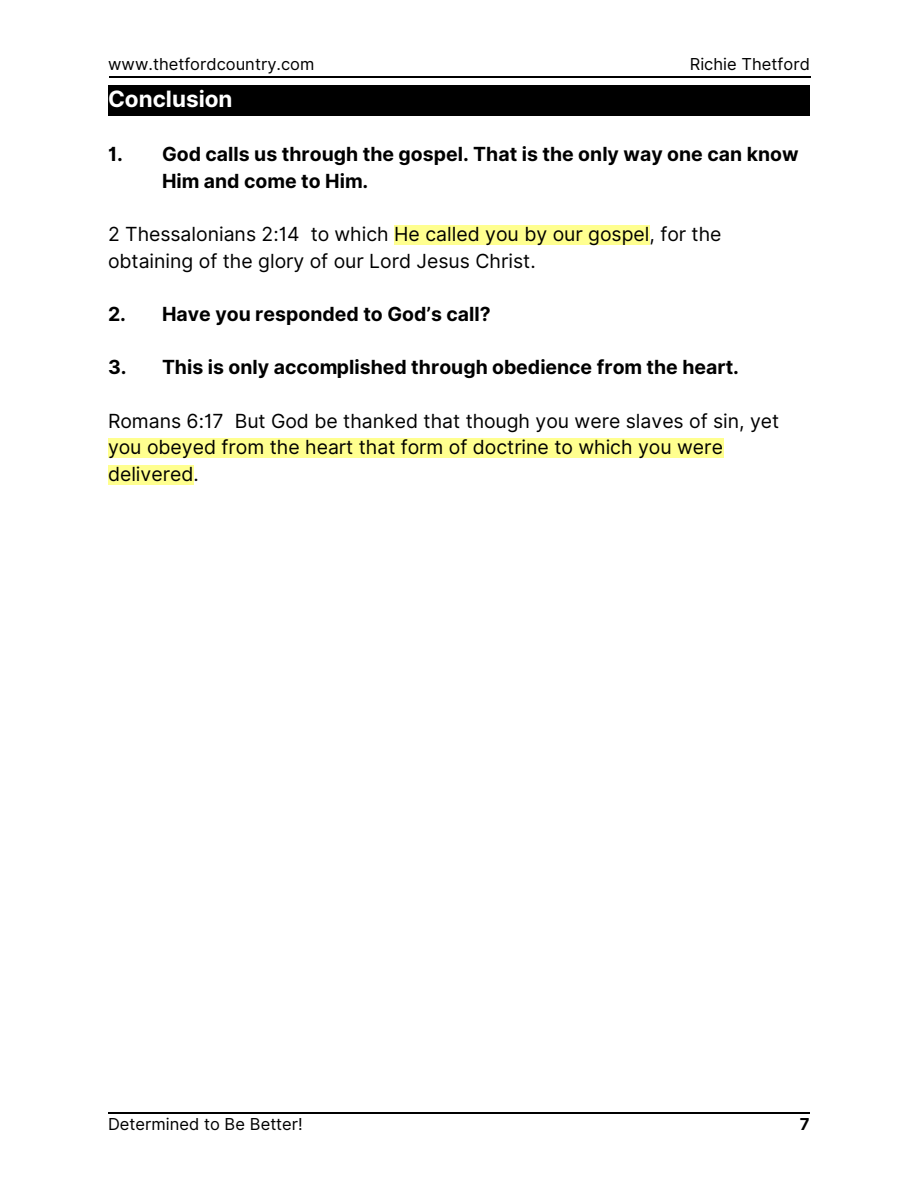
<style>
.page{position:relative;width:918px;height:1188px;background:#fff}
.page>*{position:absolute;margin:0;border:0;box-sizing:border-box;transform-origin:0 0}
.t1{font:700 22.5px "Inter";color:#fff}
.t2{font:19.5px/26.7px "Inter";color:#000}
.t3{font:700 19.5px/26.7px "Inter";color:#000}
.t4{font:16.5px "Inter";color:#000}
.t5{font:700 16.5px "Inter";color:#000}
</style>
<div class="page">
<hr style="left:109px;top:77px;width:702px;height:1px;background:#000">
<div style="left:108px;top:85px;width:702px;height:31px;background:#000"></div>
<div style="left:394px;top:226px;width:256px;height:19px;background:#ffff8f"></div>
<div style="left:108px;top:439px;width:615px;height:19px;background:#ffff8f"></div>
<div style="left:108px;top:465px;width:86px;height:20px;background:#ffff8f"></div>
<hr style="left:108px;top:1113px;width:702px;height:1px;background:#000">
<p class="t4" style="left:108px;top:54px;width:208px">www.thetfordcountry.com</p>
<p class="t4" style="left:690px;top:54px;width:122px">Richie Thetford</p>
<p class="t1" style="left:108px;top:85px;width:126px">Conclusion</p>
<p class="t3" style="left:162px;top:141px;width:638px;text-indent:-54px">1. God calls us through the gospel. That is the only way one can know<br>Him and come to Him.</p>
<p class="t2" style="left:108px;top:221px;width:615px">2 Thessalonians 2:14 to which He called you by our gospel, for the obtaining of the glory of our Lord Jesus Christ.</p>
<p class="t3" style="left:108px;top:301px;width:384px">2. Have you responded to God’s call?</p>
<p class="t3" style="left:108px;top:354px;width:633px">3. This is only accomplished through obedience from the heart.</p>
<p class="t2" style="left:108px;top:407px;width:673px">Romans 6:17 But God be thanked that though you were slaves of sin, yet you obeyed from the heart that form of doctrine to which you were delivered.</p>
<p class="t4" style="left:108px;top:1114px;width:196px">Determined to Be Better!</p>
<p class="t5" style="left:800px;top:1114px;width:11px">7</p>
</div>
